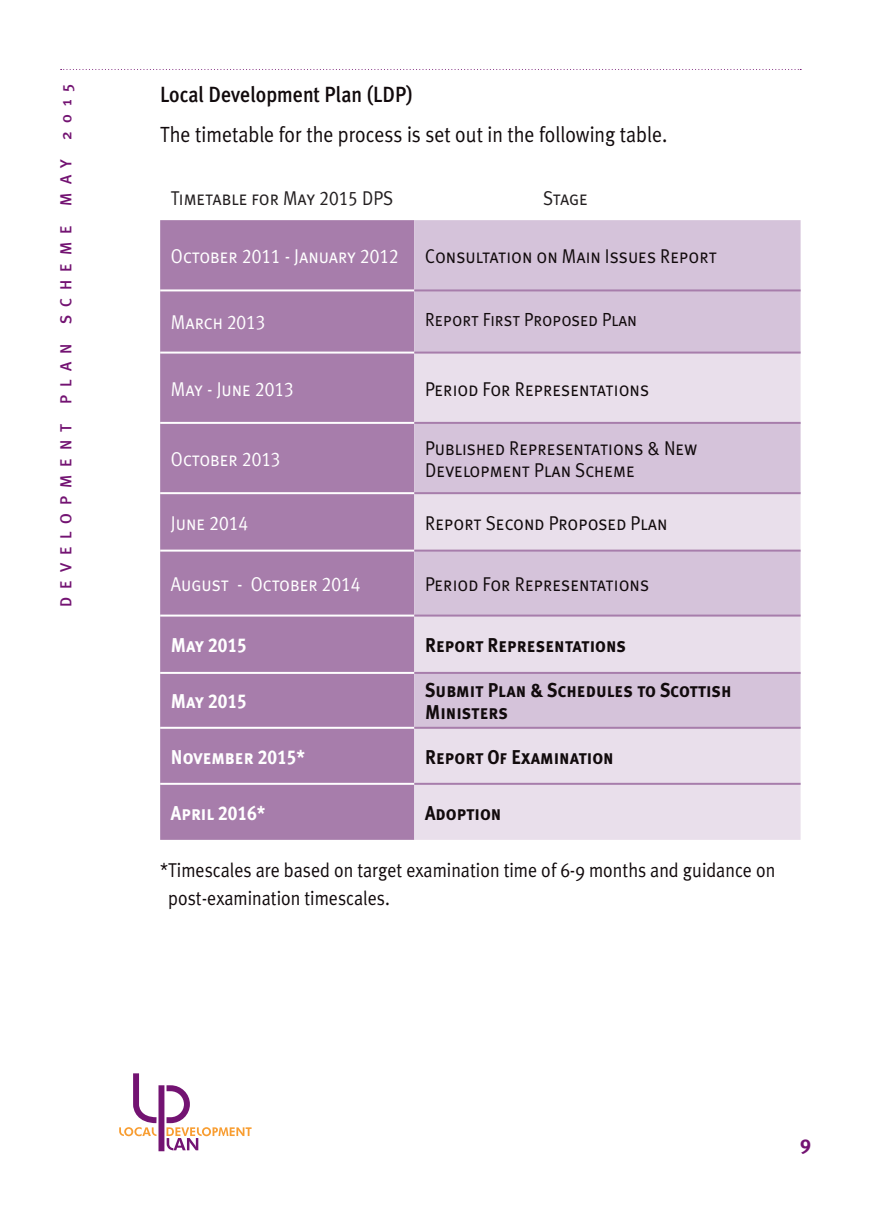
<style>
.page{position:relative;width:874px;height:1225px;background:#fff}
.page>*{position:absolute;margin:0;border:0;box-sizing:border-box;transform-origin:0 0}
.t1{font:22px "Meta Plus Normal";color:#110a0c;scale:.9 1}
.t2{font:500 22px "Meta Plus";color:#110a0c;scale:.9 1}
.t3{font:20px/22px "Meta Plus Normal Caps";color:#110a0c;scale:.9 1}
.t4{font:20px/28px "Meta Plus Normal";color:#110a0c;scale:.9 1}
.t5{font:20px/22px "Meta Plus Bold Caps";color:#110a0c;scale:.9 1}
.t6{font:20px "Meta Plus Normal Caps";color:#fff;scale:.9 1}
.t7{font:20px "Meta Plus Bold Caps";color:#fff;scale:.9 1}
.t8{font:20px "Meta Plus Normal Caps";color:#231f20;scale:.9 1}
.t9{font:700 20px "Meta Plus";color:#731372}
.t10{font:19px "Meta Plus Normal Caps";color:#110a0c;scale:.9 1}
.t11{font:500 16px "Meta Plus";letter-spacing:.5em;color:#731372}
</style>
<div class="page">
<svg style="left:61px;top:69px;width:739px;height:1px"></svg>
<div style="left:160px;top:220px;width:254px;height:620px;background:#a77dab"></div>
<div style="left:414px;top:220px;width:386px;height:131px;background:#d5c3da"></div>
<svg style="left:414px;top:353px;width:386px;height:487px;fill:#e9dfeb"></svg>
<hr style="left:160px;top:351px;width:254px;height:2px;background:#fff">
<hr style="left:160px;top:289px;width:254px;height:2px;background:#fff">
<hr style="left:160px;top:549px;width:254px;height:2px;background:#fff">
<hr style="left:160px;top:614px;width:254px;height:2px;background:#fff">
<hr style="left:160px;top:672px;width:254px;height:2px;background:#fff">
<hr style="left:160px;top:783px;width:254px;height:2px;background:#fff">
<hr style="left:160px;top:422px;width:254px;height:2px;background:#fff">
<hr style="left:160px;top:492px;width:254px;height:2px;background:#fff">
<hr style="left:160px;top:727px;width:254px;height:2px;background:#fff">
<hr style="left:414px;top:289px;width:386px;height:2px;background:#a77dab">
<hr style="left:414px;top:351px;width:386px;height:2px;background:#a77dab">
<hr style="left:414px;top:422px;width:386px;height:2px;background:#a77dab">
<hr style="left:414px;top:492px;width:386px;height:2px;background:#a77dab">
<hr style="left:414px;top:549px;width:386px;height:2px;background:#a77dab">
<hr style="left:414px;top:614px;width:386px;height:2px;background:#a77dab">
<hr style="left:414px;top:672px;width:386px;height:2px;background:#a77dab">
<hr style="left:414px;top:727px;width:386px;height:2px;background:#a77dab">
<hr style="left:414px;top:783px;width:386px;height:2px;background:#a77dab">
<svg style="left:119px;top:1073px;width:132px;height:77px"></svg>
<p class="t11" style="left:56px;top:607px;width:525px;rotate:-90deg">DEVELOPMENT PLAN SCHEME MAY 2015</p>
<p class="t2" style="left:160px;top:82px;width:282px">Local Development Plan (LDP)</p>
<p class="t1" style="left:160px;top:121px;width:564px">The timetable for the process is set out in the following table.</p>
<p class="t8" style="left:171px;top:186px;width:248px">Timetable for May 2015 DPS</p>
<p class="t8" style="left:543px;top:186px;width:51px">Stage</p>
<p class="t6" style="left:171px;top:244px;width:254px">October 2011 - January 2012</p>
<p class="t3" style="left:425px;top:244px;width:325px">Consultation on Main Issues Report</p>
<p class="t6" style="left:171px;top:311px;width:106px">March 2013</p>
<p class="t10" style="left:425px;top:309px;width:237px">Report First Proposed Plan</p>
<p class="t6" style="left:171px;top:377px;width:138px">May - June 2013</p>
<p class="t3" style="left:425px;top:377px;width:250px">Period For Representations</p>
<p class="t6" style="left:171px;top:447px;width:123px">October 2013</p>
<p class="t3" style="left:425px;top:437px;width:304px">Published Representations &amp; New<br>Development Plan Scheme</p>
<p class="t6" style="left:171px;top:511px;width:87px">June 2014</p>
<p class="t3" style="left:425px;top:511px;width:271px">Report Second Proposed Plan</p>
<p class="t6" style="left:171px;top:572px;width:212px">August - October 2014</p>
<p class="t3" style="left:425px;top:573px;width:250px">Period For Representations</p>
<p class="t7" style="left:171px;top:633px;width:86px">May 2015</p>
<p class="t5" style="left:425px;top:634px;width:225px">Report Representations</p>
<p class="t7" style="left:171px;top:689px;width:86px">May 2015</p>
<p class="t5" style="left:425px;top:679px;width:342px">Submit Plan &amp; Schedules to Scottish<br>Ministers</p>
<p class="t7" style="left:171px;top:745px;width:150px">November 2015*</p>
<p class="t5" style="left:425px;top:745px;width:211px">Report Of Examination</p>
<p class="t7" style="left:171px;top:801px;width:106px">April 2016*</p>
<p class="t5" style="left:425px;top:802px;width:86px">Adoption</p>
<p class="t4" style="left:168px;top:856px;width:675px;text-indent:-8px">*Timescales are based on target examination time of 6-9 months and guidance on post-examination timescales.</p>
<p class="t9" style="left:799px;top:1131px;width:13px">9</p>
</div>
